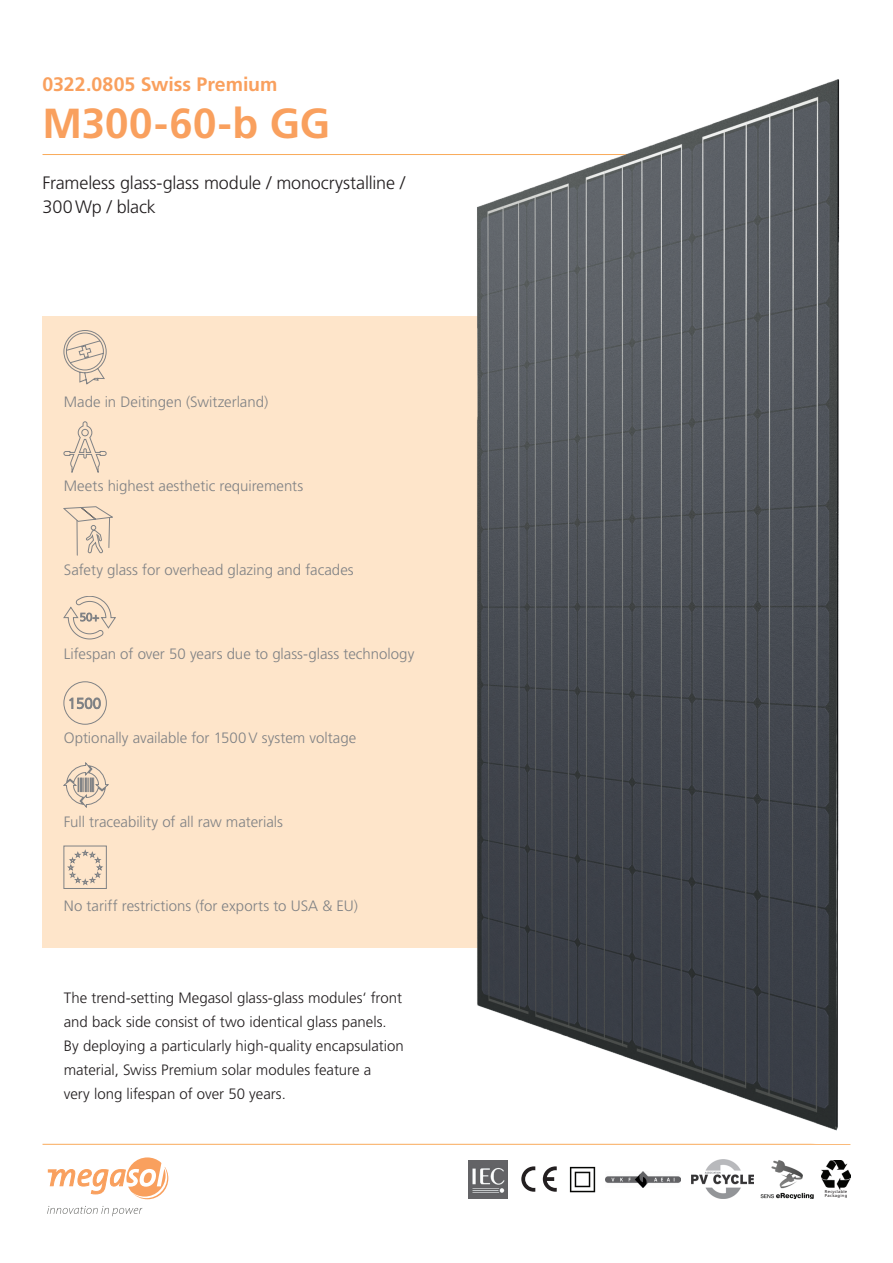
<style>
.page{position:relative;width:893px;height:1263px;background:#fff}
.page>*{position:absolute;margin:0;border:0;box-sizing:border-box;transform-origin:0 0}
.t1{font:700 42px "Frutiger LT Std";color:#f9a05e}
.t2{font:700 19.5px "Frutiger LT Std";color:#f9a05e}
.t3{font:300 18px/24px "Frutiger LT Std";letter-spacing:-.01em;color:#231f20}
.t4{font:300 15px "Frutiger LT Std";color:#808285}
.t5{font:300 15px/24px "Frutiger LT Std";color:#231f20}
.t6{font:300 15px "Frutiger LT Std";color:#6c6d70}
.t7{font:4.2px/4.9px "Frutiger LT Std";letter-spacing:.05em;color:#231f20}
</style>
<div class="page">
<hr style="left:43px;top:154px;width:744px;height:1px;background:#f9aa5a">
<svg style="left:48px;top:1157px;width:120px;height:42px"></svg>
<svg style="left:47px;top:1206px;width:95px;height:10px"></svg>
<hr style="left:43px;top:1144px;width:807px;height:1px;background:#f9aa5a">
<div style="left:43px;top:316px;width:680px;height:631px;background:#fee5ca"></div>
<img style="left:469px;top:1160px;width:38px;height:39px">
<svg style="left:543px;top:1166px;width:14px;height:26px"></svg>
<svg style="left:521px;top:1166px;width:14px;height:26px"></svg>
<img style="left:569px;top:1166px;width:27px;height:27px">
<img style="left:822px;top:1161px;width:28px;height:28px">
<img style="left:760px;top:1160px;width:54px;height:38px">
<img style="left:605px;top:1171px;width:75px;height:16px">
<img style="left:692px;top:1160px;width:61px;height:38px">
<svg style="left:64px;top:763px;width:44px;height:44px"></svg>
<svg style="left:64px;top:330px;width:42px;height:54px"></svg>
<svg style="left:64px;top:422px;width:42px;height:51px"></svg>
<svg style="left:68px;top:850px;width:35px;height:35px"></svg>
<svg style="left:64px;top:596px;width:51px;height:43px"></svg>
<svg style="left:69px;top:698px;width:32px;height:11px"></svg>
<div style="left:64px;top:682px;width:42px;height:42px;border:1px solid #808285;border-radius:50%"></div>
<svg style="left:64px;top:506px;width:49px;height:47px"></svg>
<hr style="left:77px;top:520px;width:1px;height:35px;background:#808285">
<img style="left:425px;top:79px;width:415px;height:1065px">
<h2 class="t2" style="left:43px;top:73px;width:236px">0322.0805 Swiss Premium</h2>
<h1 class="t1" style="left:43px;top:99px;width:289px">M300-60-b GG</h1>
<p class="t3" style="left:43px;top:171px;width:364px">Frameless glass-glass module / monocrystalline /<br>300Wp / black</p>
<p class="t4" style="left:64px;top:393px;width:206px">Made in Deitingen (Switzerland)</p>
<p class="t4" style="left:64px;top:477px;width:241px">Meets highest aesthetic requirements</p>
<p class="t4" style="left:64px;top:561px;width:291px">Safety glass for overhead glazing and facades</p>
<p class="t4" style="left:64px;top:645px;width:352px">Lifespan of over 50 years due to glass-glass technology</p>
<p class="t6" style="left:68px;top:695px;width:35px">1500</p>
<p class="t4" style="left:64px;top:729px;width:294px">Optionally available for 1500V system voltage</p>
<p class="t4" style="left:64px;top:813px;width:221px">Full traceability of all raw materials</p>
<p class="t4" style="left:64px;top:897px;width:296px">No tariff restrictions (for exports to USA &amp; EU)</p>
<p class="t5" style="left:64px;top:986px;width:342px">The trend-setting Megasol glass-glass modules‘ front and back side consist of two identical glass panels.<br>By deploying a particularly high-quality encapsulation material, Swiss Premium solar modules feature a<br>very long lifespan of over 50 years.</p>
<p class="t7" style="left:825px;top:1188px;width:24px">Recyclable<br>Packaging</p>
</div>
